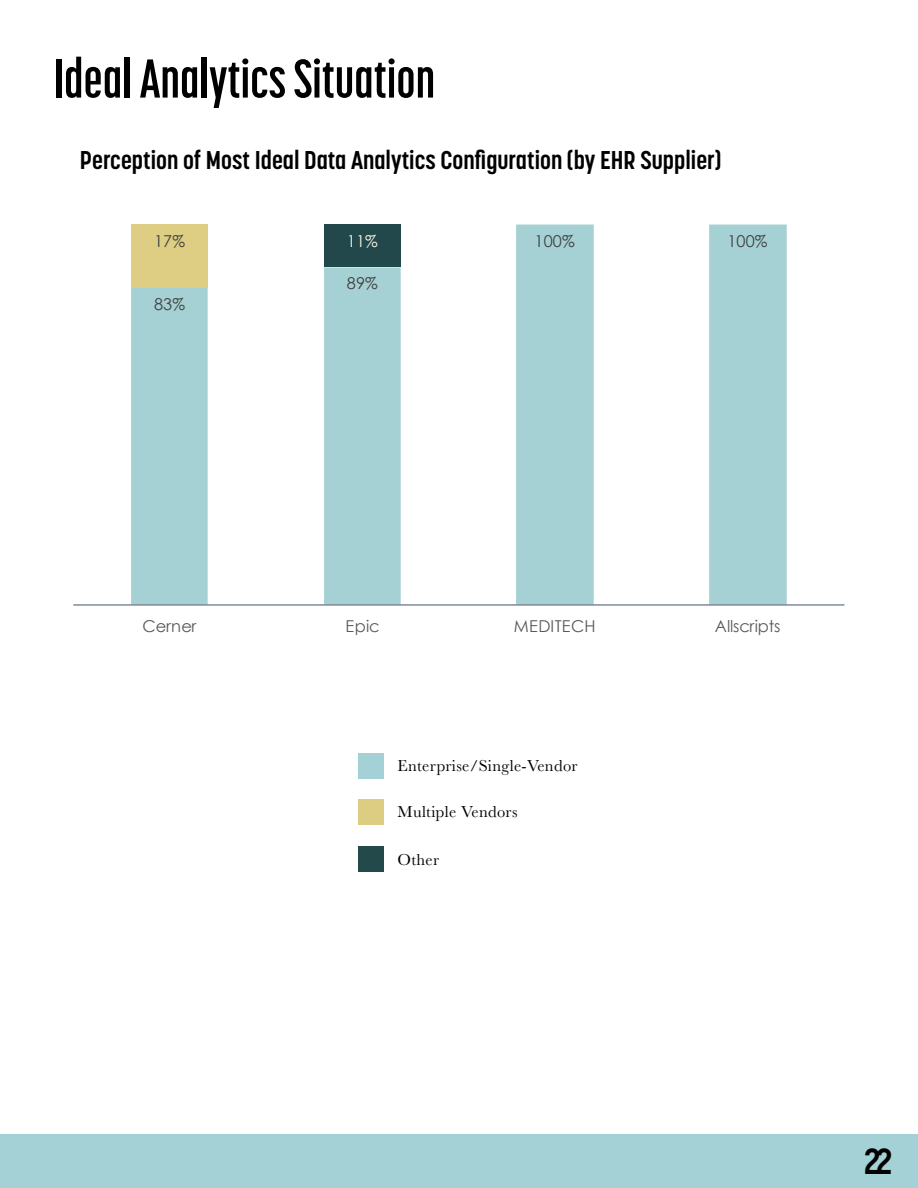
<style>
.page{position:relative;width:918px;height:1188px;background:#fff}
.page>*{position:absolute;margin:0;border:0;box-sizing:border-box;transform-origin:0 0}
.t1{font:700 54px "Korolev Compressed";color:#000}
.t2{font:700 36px "Korolev Condensed";color:#000}
.t3{font:700 25.5px "Korolev Condensed";color:#000}
.t4{font:16.5px "Baskerville";letter-spacing:.02em;color:#000}
.t5{font:16.35px "Century Gothic";letter-spacing:.005em;color:#595959}
.t6{font:16.35px "Century Gothic";letter-spacing:.01em;color:#404040}
.t7{font:16.35px "Century Gothic";letter-spacing:-.015em;color:#595959}
.t8{font:16.35px "Century Gothic";color:#f7f2e1}
</style>
<div class="page">
<div style="left:0;top:1134px;width:918px;height:54px;background:#a3d1d5"></div>
<svg style="left:131px;top:225px;width:656px;height:379px"></svg>
<div style="left:131px;top:225px;width:77px;height:63px;background:#dece83"></div>
<div style="left:324px;top:225px;width:77px;height:42px;background:#23484c"></div>
<hr style="left:73px;top:604px;width:771px;height:1px;background:#44546a">
<div style="left:359px;top:753px;width:25px;height:26px;background:#a3d1d5"></div>
<div style="left:359px;top:800px;width:25px;height:25px;background:#ddcd83"></div>
<div style="left:359px;top:846px;width:25px;height:25px;background:#23494b"></div>
<h1 class="t1" style="left:53px;top:49px;width:383px">Ideal Analytics Situation</h1>
<p class="t3" style="left:80px;top:146px;width:643px">Perception of Most Ideal Data Analytics Configuration (by EHR Supplier)</p>
<p class="t6" style="left:154px;top:229px;width:33px">17%</p>
<p class="t8" style="left:347px;top:229px;width:33px">11%</p>
<p class="t6" style="left:535px;top:229px;width:42px">100%</p>
<p class="t6" style="left:727px;top:229px;width:42px">100%</p>
<p class="t6" style="left:154px;top:293px;width:33px">83%</p>
<p class="t6" style="left:347px;top:272px;width:33px">89%</p>
<p class="t5" style="left:143px;top:615px;width:55px">Cerner</p>
<p class="t5" style="left:346px;top:615px;width:36px">Epic</p>
<p class="t5" style="left:514px;top:615px;width:83px">MEDITECH</p>
<p class="t7" style="left:715px;top:615px;width:67px">Allscripts</p>
<p class="t4" style="left:397px;top:755px;width:182px">Enterprise/Single-Vendor</p>
<p class="t4" style="left:397px;top:802px;width:122px">Multiple Vendors</p>
<p class="t4" style="left:397px;top:849px;width:43px">Other</p>
<h2 class="t2" style="left:864px;top:1140px;width:30px">22</h2>
</div>
